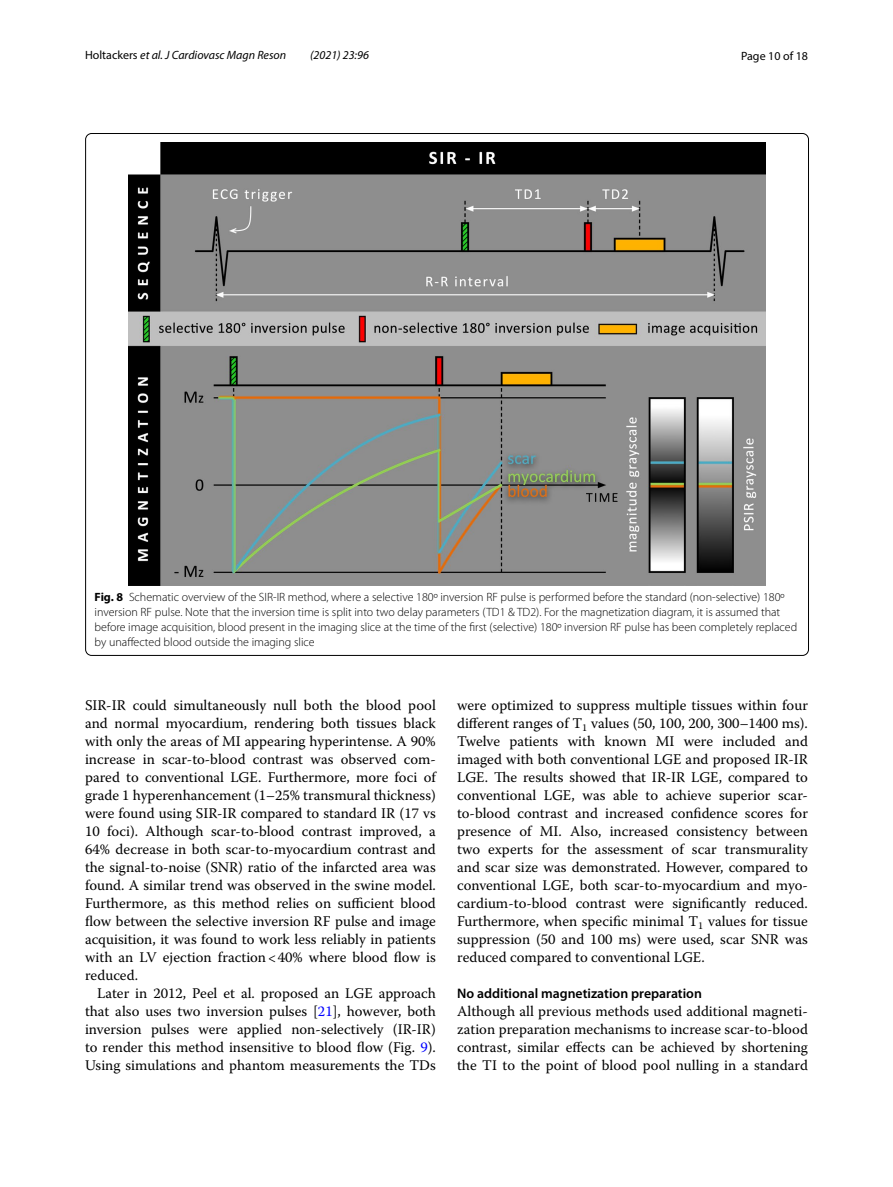
<style>
.page{position:relative;width:893px;height:1187px;background:#fff}
.page>*{position:absolute;margin:0;border:0;box-sizing:border-box;transform-origin:0 0}
.t1{font:14.7px/18px "Warnock Pro";color:#000;text-align:justify}
.t2{font:600 13.8px "Myriad Pro";color:#000}
.t3{font:300 12px/15px "Myriad Pro";color:#000}
.t4{font:italic 12px "Myriad Pro";color:#000}
.t5{font:12px "Myriad Pro";color:#000}
.s1{font-style:normal}
.s2{font-weight:700}
.s3{color:#00f}
</style>
<div class="page">
<img style="left:128px;top:142px;width:638px;height:443px">
<p class="t4" style="left:85px;top:48px;width:203px"><span class="s1">Holtackers</span> et al. J Cardiovasc Magn Reson</p>
<p class="t4" style="left:310px;top:48px;width:60px">(2021) 23:96</p>
<p class="t5" style="left:741px;top:48px;width:68px">Page 10 of 18</p>
<p class="t3" style="left:95px;top:589px;width:704px"><span class="s2">Fig. 8</span> Schematic overview of the SIR-IR method, where a selective 180º inversion RF pulse is performed before the standard (non-selective) 180º inversion RF pulse. Note that the inversion time is split into two delay parameters (TD1 &amp; TD2). For the magnetization diagram, it is assumed that before image acquisition, blood present in the imaging slice at the time of the first (selective) 180º inversion RF pulse has been completely replaced by unaffected blood outside the imaging slice</p>
<p class="t1" style="left:85px;top:695px;width:352px">SIR-IR could simultaneously null both the blood pool and normal myocardium, rendering both tissues black with only the areas of MI appearing hyperintense. A 90% increase in scar-to-blood contrast was observed com&shy;pared to conventional LGE. Furthermore, more foci of grade 1 hyperenhancement (1–25% transmural thickness) were found using SIR-IR compared to standard IR (17 vs 10 foci). Although scar-to-blood contrast improved, a 64% decrease in both scar-to-myocardium contrast and the signal-to-noise (SNR) ratio of the infarcted area was found. A similar trend was observed in the swine model.<br>Furthermore, as this method relies on sufficient blood flow between the selective inversion RF pulse and image acquisition, it was found to work less reliably in patients with an LV ejection fraction&lt;40% where blood flow is reduced.</p>
<p class="t1" style="left:85px;top:983px;width:352px;text-indent:12px">Later in 2012, Peel et al. proposed an LGE approach that also uses two inversion pulses [<span class="s3">21</span>], however, both inversion pulses were applied non-selectively (IR-IR) to render this method insensitive to blood flow (Fig. <span class="s3">9</span>).<br>Using simulations and phantom measurements the TDs</p>
<p class="t1" style="left:457px;top:695px;width:352px">were optimized to suppress multiple tissues within four different ranges of T<sub>1</sub> values (50, 100, 200, 300–1400 ms).<br>Twelve patients with known MI were included and imaged with both conventional LGE and proposed IR-IR LGE. The results showed that IR-IR LGE, compared to conventional LGE, was able to achieve superior scar&shy;to-blood contrast and increased confidence scores for presence of MI. Also, increased consistency between two experts for the assessment of scar transmurality and scar size was demonstrated. However, compared to conventional LGE, both scar-to-myocardium and myo&shy;cardium-to-blood contrast were significantly reduced.<br>Furthermore, when specific minimal T<sub>1</sub> values for tissue suppression (50 and 100 ms) were used, scar SNR was reduced compared to conventional LGE.</p>
<p class="t2" style="left:457px;top:984px;width:246px">No additional magnetization preparation</p>
<p class="t1" style="left:457px;top:1001px;width:352px">Although all previous methods used additional magneti&shy;zation preparation mechanisms to increase scar-to-blood contrast, similar effects can be achieved by shortening the TI to the point of blood pool nulling in a standard</p>
</div>
